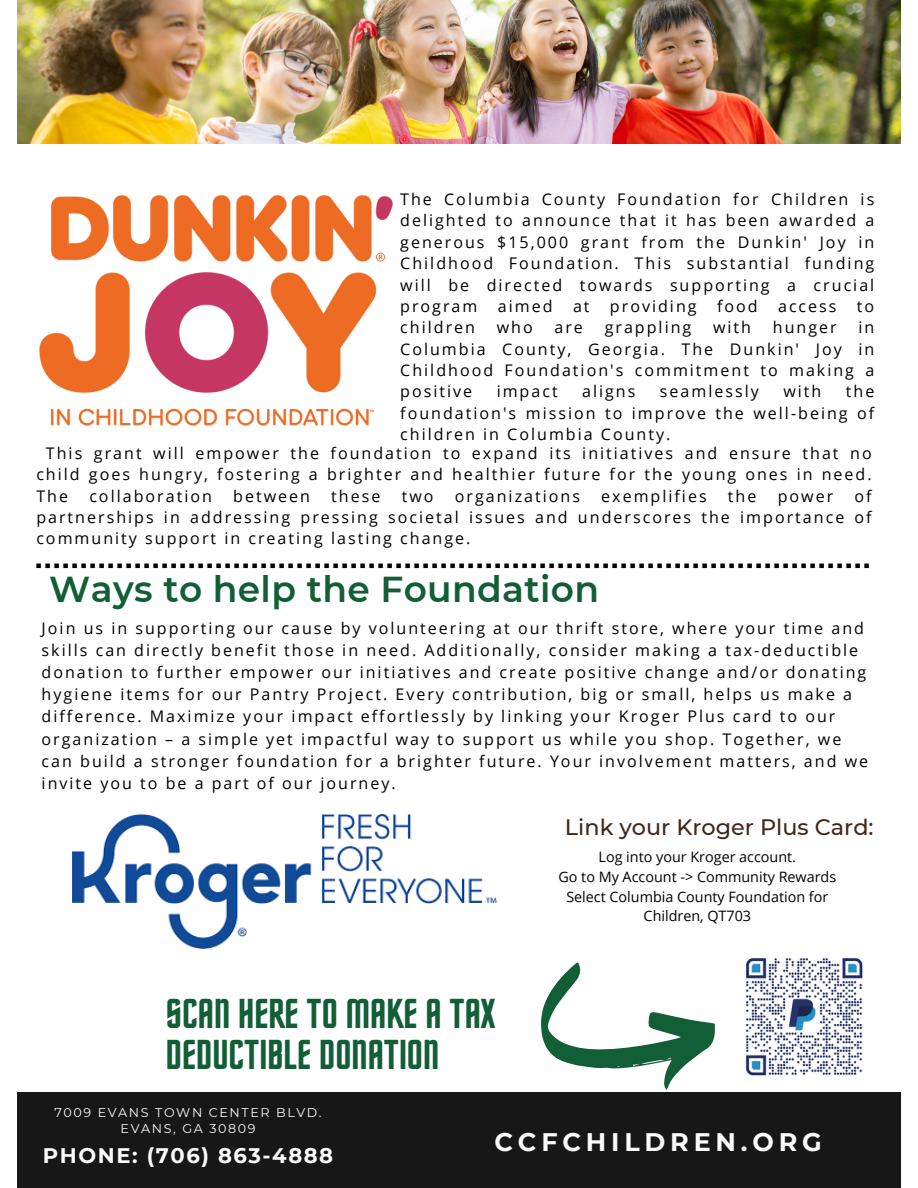
<style>
.page{position:relative;width:918px;height:1188px;background:#fff}
.page>*{position:absolute;margin:0;border:0;box-sizing:border-box;transform-origin:0 0}
.t1{font:42px/41.7px "Horta";color:#125e36}
.t2{font:600 36px "Montserrat";letter-spacing:.01em;color:#125e36}
.t3{font:700 25.35px "Montserrat";letter-spacing:.19em;color:#fafbfa}
.t4{font:500 22.35px "Montserrat";color:#42281b}
.t5{font:700 21px "Montserrat";letter-spacing:.075em;color:#fafbfa}
.t6{font:16.05px/21.3px "Open Sans";letter-spacing:.125em;color:#000;text-align:justify}
.t7{font:14.4px/19.8px "Open Sans";color:#000;text-align:center}
.t8{font:12.75px "Montserrat";letter-spacing:.125em;color:#fafbfa}
</style>
<div class="page">
<img style="left:17px;top:0;width:883px;height:144px">
<div style="left:17px;top:1092px;width:884px;height:96px;background:#171717"></div>
<svg style="left:36px;top:564px;width:833px;height:4px"></svg>
<img style="left:39px;top:194px;width:354px;height:232px">
<img style="left:746px;top:958px;width:117px;height:118px">
<img style="left:72px;top:814px;width:424px;height:134px">
<svg style="left:541px;top:963px;width:174px;height:127px"></svg>
<p class="t6" style="left:400px;top:188px;width:476px">The Columbia County Foundation for Children is delighted to announce that it has been awarded a generous $15,000 grant from the Dunkin' Joy in Childhood Foundation. This substantial funding will be directed towards supporting a crucial program</p>
<p class="t6" style="left:498px;top:295px;width:56px">aimed</p>
<p class="t6" style="left:573px;top:295px;width:18px">at</p>
<p class="t6" style="left:610px;top:295px;width:88px">providing</p>
<p class="t6" style="left:717px;top:295px;width:42px">food</p>
<p class="t6" style="left:778px;top:295px;width:60px">access</p>
<p class="t6" style="left:857px;top:295px;width:19px">to</p>
<p class="t6" style="left:400px;top:316px;width:76px">children</p>
<p class="t6" style="left:497px;top:316px;width:38px">who</p>
<p class="t6" style="left:555px;top:316px;width:30px">are</p>
<p class="t6" style="left:605px;top:316px;width:88px">grappling</p>
<p class="t6" style="left:713px;top:316px;width:40px">with</p>
<p class="t6" style="left:773px;top:316px;width:65px">hunger</p>
<p class="t6" style="left:400px;top:316px;width:476px;text-indent:458px">in Columbia County, Georgia. The Dunkin' Joy in Childhood Foundation's commitment to making a positive</p>
<p class="t6" style="left:400px;top:381px;width:476px;text-indent:446px">the foundation's mission to improve the well-being of children in Columbia County.</p>
<p class="t6" style="left:36px;top:442px;width:837px;text-indent:10px">This grant will empower the foundation to expand its initiatives and ensure that no child goes hungry, fostering a brighter and healthier future for the young ones in need.<br>The</p>
<p class="t6" style="left:497px;top:381px;width:63px">impact</p>
<p class="t6" style="left:582px;top:381px;width:55px">aligns</p>
<p class="t6" style="left:660px;top:381px;width:100px">seamlessly</p>
<p class="t6" style="left:783px;top:381px;width:40px">with</p>
<p class="t6" style="left:36px;top:485px;width:837px;text-indent:818px">of partnerships in addressing pressing societal issues and underscores the importance of community support in creating lasting change.</p>
<h4 class="t2" style="left:49px;top:567px;width:551px">Ways to help the Foundation</h4>
<p class="t6" style="left:89px;top:485px;width:124px">collaboration</p>
<p class="t6" style="left:233px;top:485px;width:78px">between</p>
<p class="t6" style="left:331px;top:485px;width:51px">these</p>
<p class="t6" style="left:402px;top:485px;width:33px">two</p>
<p class="t6" style="left:455px;top:485px;width:127px">organizations</p>
<p class="t6" style="left:601px;top:485px;width:107px">exemplifies</p>
<p class="t6" style="left:728px;top:485px;width:30px">the</p>
<p class="t6" style="left:778px;top:485px;width:57px">power</p>
<p class="t6" style="left:42px;top:616px;width:828px;line-height:22.2px;text-align:left">Join us in supporting our cause by volunteering at our thrift store, where your time and skills can directly benefit those in need. Additionally, consider making a tax-deductible donation to further empower our initiatives and create positive change and/or donating hygiene items for our Pantry Project. Every contribution, big or small, helps us make a difference. Maximize your impact effortlessly by linking your Kroger Plus card to our organization – a simple yet impactful way to support us while you shop. Together, we can build a stronger foundation for a brighter future. Your involvement matters, and we invite you to be a part of our journey.</p>
<p class="t4" style="left:565px;top:814px;width:310px">Link your Kroger Plus Card:</p>
<p class="t7" style="left:599px;top:847px;width:199px">Log into your Kroger account.</p>
<p class="t7" style="left:558px;top:866px;width:279px">Go to My Account -&gt; Community Rewards</p>
<h1 class="t7" style="left:566px;top:886px;width:263px">Select Columbia County Foundation for<br>Children, QT703</h1>
<p class="t1" style="left:166px;top:996px;width:331px">SCAN HERE TO MAKE A TAX<br>DEDUCTIBLE DONATION</p>
<h6 class="t8" style="left:54px;top:1104px;width:269px">7009 EVANS TOWN CENTER BLVD.</h6>
<p class="t8" style="left:121px;top:1121px;width:136px">EVANS, GA 30809</p>
<h5 class="t5" style="left:43px;top:1143px;width:292px">PHONE: (706) 863-4888</h5>
<h2 class="t3" style="left:495px;top:1126px;width:329px">CCFCHILDREN.ORG</h2>
</div>
